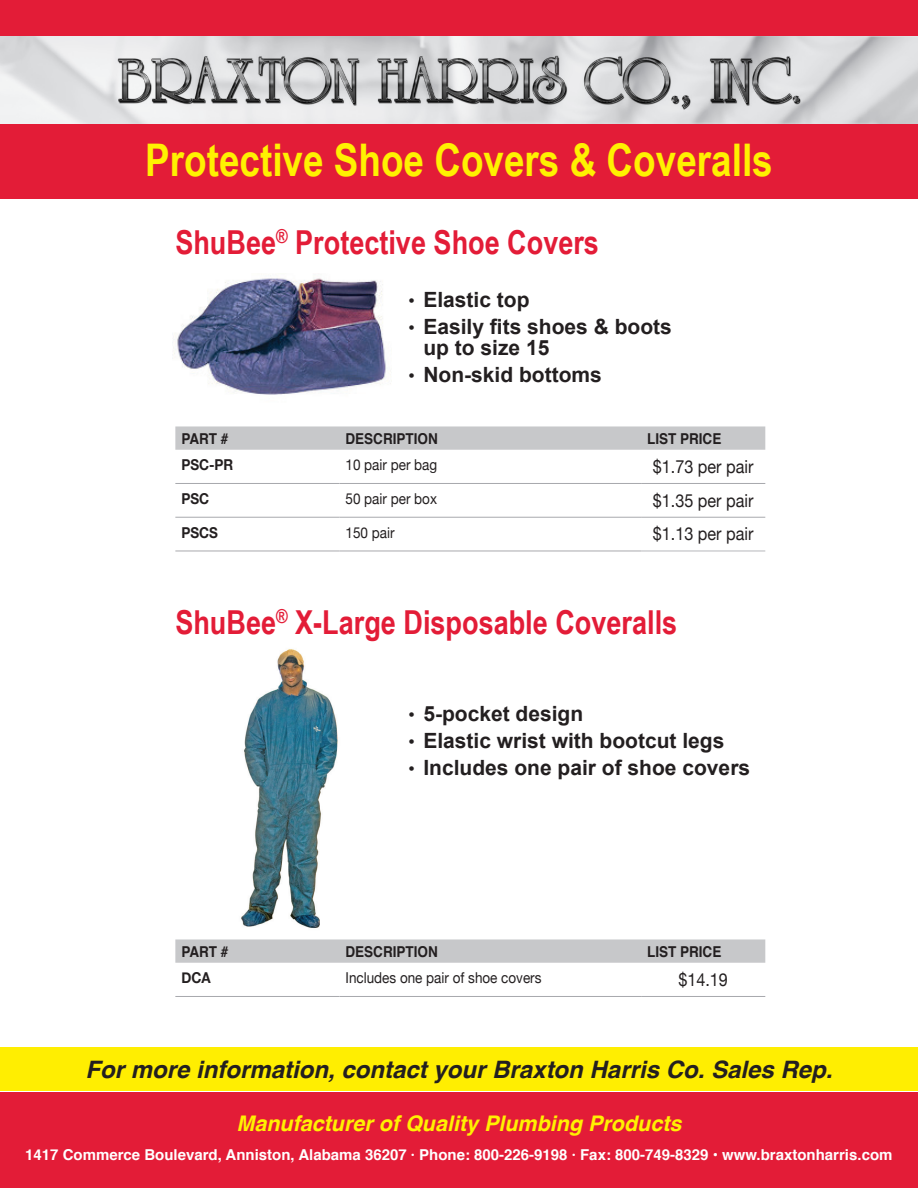
<style>
.page{position:relative;width:918px;height:1188px;background:#fff}
.page>*{position:absolute;margin:0;border:0;box-sizing:border-box;transform-origin:0 0}
.t1{font:700 45px "Arial Narrow";color:#fff101}
.t2{font:700 33px "Arial Narrow";color:#e31c37}
.t3{font:italic 700 24px "Helvetica";color:#231f20}
.t4{font:italic 700 21.6px "Helvetica";color:#fff101}
.t5{font:700 21px/21px "Arial";color:#231f20}
.t6{font:18px "Helvetica Neue";color:#231f20;scale:.9 1}
.t7{font:700 15px "Helvetica";color:#fff}
.t8{font:15px "Helvetica Neue";color:#231f20;scale:.9 1}
.t9{font:700 15px "Helvetica";color:#231f20;scale:.9 1}
.t10{font:700 15px "Helvetica Neue";color:#231f20;scale:.9 1}
.s1{font-weight:400;font-size:18px}
</style>
<div class="page">
<div style="left:0;top:1093px;width:918px;height:95px;background:#e31c37"></div>
<div style="left:0;top:1047px;width:918px;height:44px;background:#ffee01"></div>
<img style="left:172px;top:278px;width:219px;height:117px">
<img style="left:241px;top:649px;width:97px;height:279px">
<svg style="left:175px;top:426px;width:590px;height:24px;background:#c8c9cb"></svg>
<hr style="left:175px;top:517px;width:165px;height:1px;background:#a8a9ad">
<hr style="left:340px;top:517px;width:301px;height:1px;background:#a8a9ad">
<hr style="left:641px;top:517px;width:124px;height:1px;background:#a8a9ad">
<hr style="left:175px;top:551px;width:165px;height:1px;background:#a8a9ad">
<hr style="left:340px;top:551px;width:301px;height:1px;background:#a8a9ad">
<hr style="left:175px;top:483px;width:165px;height:1px;background:#a8a9ad">
<hr style="left:340px;top:483px;width:301px;height:1px;background:#a8a9ad">
<hr style="left:641px;top:483px;width:124px;height:1px;background:#a8a9ad">
<hr style="left:641px;top:551px;width:124px;height:1px;background:#b6b7bb">
<svg style="left:175px;top:939px;width:590px;height:24px;background:#c8c9cb"></svg>
<hr style="left:175px;top:996px;width:165px;height:1px;background:#a8a9ad">
<hr style="left:340px;top:996px;width:301px;height:1px;background:#a8a9ad">
<hr style="left:641px;top:996px;width:124px;height:1px;background:#a8a9ad">
<div style="left:0;top:0;width:918px;height:199px;background:#e31c37"></div>
<img style="left:0;top:37px;width:918px;height:86px">
<img style="left:100px;top:51px;width:718px;height:66px">
<p class="t1" style="left:145px;top:126px;width:629px">Protective Shoe Covers &amp; Coveralls</p>
<p class="t2" style="left:175px;top:217px;width:425px">ShuBee<sup>®</sup> Protective Shoe Covers</p>
<p class="t5" style="left:408px;top:290px;width:123px"><span class="s1">•</span> Elastic top</p>
<p class="t5" style="left:423px;top:317px;width:250px;text-indent:-15px"><span class="s1">•</span> Easily fits shoes &amp; boots up to size 15</p>
<p class="t5" style="left:408px;top:365px;width:195px"><span class="s1">•</span> Non-skid bottoms</p>
<p class="t9" style="left:181px;top:426px;width:54px">PART #</p>
<p class="t9" style="left:346px;top:426px;width:104px">DESCRIPTION</p>
<p class="t9" style="left:647px;top:426px;width:84px">LIST PRICE</p>
<p class="t10" style="left:181px;top:453px;width:59px">PSC-PR</p>
<p class="t8" style="left:346px;top:454px;width:103px">10 pair per bag</p>
<p class="t6" style="left:653px;top:453px;width:113px">$1.73 per pair</p>
<p class="t10" style="left:181px;top:487px;width:32px">PSC</p>
<p class="t8" style="left:346px;top:488px;width:103px">50 pair per box</p>
<p class="t6" style="left:653px;top:487px;width:113px">$1.35 per pair</p>
<p class="t10" style="left:181px;top:521px;width:42px">PSCS</p>
<p class="t8" style="left:346px;top:521px;width:56px">150 pair</p>
<p class="t6" style="left:653px;top:521px;width:113px">$1.13 per pair</p>
<p class="t2" style="left:175px;top:597px;width:503px">ShuBee<sup>®</sup> X-Large Disposable Coveralls</p>
<p class="t5" style="left:408px;top:704px;width:176px"><span class="s1">•</span> 5-pocket design</p>
<p class="t5" style="left:408px;top:731px;width:318px"><span class="s1">•</span> Elastic wrist with bootcut legs</p>
<p class="t5" style="left:408px;top:758px;width:343px"><span class="s1">•</span> Includes one pair of shoe covers</p>
<p class="t9" style="left:181px;top:939px;width:54px">PART #</p>
<p class="t9" style="left:346px;top:939px;width:104px">DESCRIPTION</p>
<p class="t9" style="left:647px;top:939px;width:84px">LIST PRICE</p>
<p class="t10" style="left:181px;top:966px;width:34px">DCA</p>
<p class="t8" style="left:346px;top:967px;width:219px">Includes one pair of shoe covers</p>
<p class="t6" style="left:678px;top:966px;width:57px">$14.19</p>
<p class="t3" style="left:86px;top:1050px;width:748px">For more information, contact your Braxton Harris Co. Sales Rep.</p>
<p class="t4" style="left:236px;top:1106px;width:447px">Manufacturer of Quality Plumbing Products</p>
<p class="t7" style="left:25px;top:1143px;width:869px">1417 Commerce Boulevard, Anniston, Alabama 36207 · Phone: 800-226-9198 · Fax: 800-749-8329 • www.braxtonharris.com</p>
</div>
